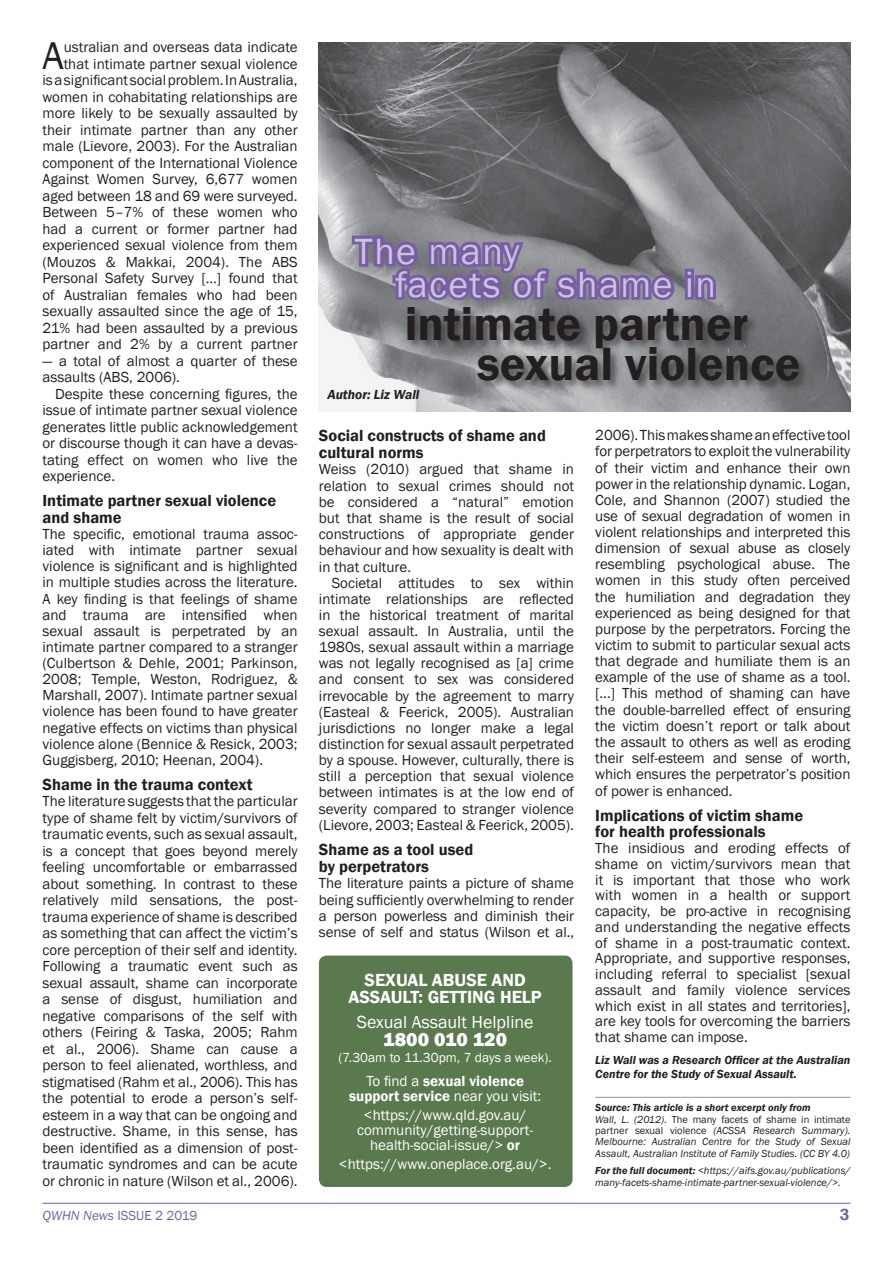
<style>
.page{position:relative;width:893px;height:1263px;background:#fff}
.page>*{position:absolute;margin:0;border:0;box-sizing:border-box;transform-origin:0 0}
.t1{font:600 48px/40.5px "Franklin Gothic";color:#231f20}
.t2{font:39.75px "Franklin Gothic";color:#231f20}
.t3{font:37.5px/33px "Franklin Gothic";letter-spacing:.04em;color:#cbc2df}
.t4{font:800 19.5px "Franklin Gothic";color:#fff}
.t5{font:600 18px/16.5px "Franklin Gothic";color:#fff;text-align:center}
.t6{font:18px "Franklin Gothic";color:#fff}
.t7{font:600 16.5px/16.5px "Franklin Gothic";color:#231f20}
.t8{font:600 16.5px "Franklin Gothic";color:#775da5}
.t9{font:15px/16.2px "Franklin Gothic";color:#231f20;text-align:justify}
.t10{font:15px/15px "Franklin Gothic";color:#fff;text-align:center}
.t11{font:600 15px/15px "Franklin Gothic";color:#fff;text-align:center}
.t12{font:13.5px "Franklin Gothic";color:#fff}
.t13{font:13.5px "Franklin Gothic";color:#775da5}
.t14{font:italic 600 13.5px "Franklin Gothic";color:#231f20}
.t15{font:italic 600 12px/13.5px "Franklin Gothic";color:#231f20}
.t16{font:italic 10.5px/11.6px "Franklin Gothic";color:#231f20}
.s1{font-weight:400}
.s2{font-weight:600}
.s3{font-style:normal}
.s4{font-style:italic}
</style>
<div class="page">
<hr style="left:43px;top:1203px;width:807px;height:1px;background:#775da5">
<img style="left:318px;top:43px;width:532px;height:368px">
<div style="left:405px;top:306px;width:405px;height:86px;background:#231f20;opacity:.6"></div>
<hr style="left:595px;top:1097px;width:255px;height:1px;background:#949698">
<div style="left:319px;top:955px;width:254px;height:232px;background:#5a794e;border-radius:8px"></div>
<svg style="left:349px;top:233px;width:329px;height:74px;background:#7a718e"></svg>
<div style="left:685px;top:269px;width:9px;height:9px;border:6px solid #775da5"></div>
<div style="left:685px;top:275px;width:9px;height:25px;border:6px solid #775da5"></div>
<svg style="left:692px;top:270px;width:27px;height:34px"></svg>
<h2 class="t2" style="left:42px;top:31px;width:23px">A</h2>
<p class="t9" style="left:43px;top:39px;width:257px;text-align:right">ustralian and overseas data indicate that intimate partner sexual violence<br>is a significant social problem. In Australia, women in cohabitating relationships are more likely to be sexually assaulted by their intimate partner than any other male (Lievore, 2003). For the Australian component of the International Violence Against Women Survey, 6,677 women aged between 18 and 69 were surveyed.<br>Between 5–7% of these women who had a current or former partner had experienced sexual violence from them (Mouzos &amp; Makkai, 2004). The ABS Personal Safety Survey […] found that of Australian females who had been sexually assaulted since the age of 15, 21% had been assaulted by a previous partner and 2% by a current partner</p>
<p class="t9" style="left:43px;top:353px;width:257px">— a total of almost a quarter of these assaults (ABS, 2006).</p>
<p class="t9" style="left:43px;top:386px;width:257px;text-indent:13px">Despite these concerning figures, the issue of intimate partner sexual violence generates little public acknowledgement or discourse though it can have a devas&shy;tating effect on women who live the experience.</p>
<p class="t7" style="left:43px;top:493px;width:235px">Intimate partner sexual violence and shame</p>
<p class="t9" style="left:43px;top:526px;width:257px">The specific, emotional trauma assoc&shy;iated with intimate partner sexual violence is significant and is highlighted in multiple studies across the literature.<br>A key finding is that feelings of shame and trauma are intensified when sexual assault is perpetrated by an intimate partner compared to a stranger (Culbertson &amp; Dehle, 2001; Parkinson, 2008; Temple, Weston, Rodriguez, &amp; Marshall, 2007). Intimate partner sexual violence has been found to have greater negative effects on victims than physical violence alone (Bennice &amp; Resick, 2003; Guggisberg, 2010; Heenan, 2004).</p>
<p class="t7" style="left:43px;top:776px;width:211px">Shame in the trauma context</p>
<p class="t9" style="left:43px;top:793px;width:257px">The literature suggests that the particular type of shame felt by victim/survivors of traumatic events, such as sexual assault, is a concept that goes beyond merely feeling uncomfortable or embarrassed about something. In contrast to these relatively mild sensations, the post&shy;trauma experience of shame is described as something that can affect the victim’s core perception of their self and identity.<br>Following a traumatic event such as sexual assault, shame can incorporate a sense of disgust, humiliation and negative comparisons of the self with others (Feiring &amp; Taska, 2005; Rahm et al., 2006). Shame can cause a person to feel alienated, worthless, and stigmatised (Rahm et al., 2006). This has the potential to erode a person’s self&shy;esteem in a way that can be ongoing and destructive. Shame, in this sense, has been identified as a dimension of post&shy;traumatic syndromes and can be acute or chronic in nature (Wilson et al., 2006).</p>
<h3 class="t3" style="left:395px;top:235px;width:322px;text-indent:-41px">The many<br>facets of shame in</h3>
<h1 class="t1" style="left:477px;top:304px;width:325px;text-indent:-72px">intimate partner sexual violence</h1>
<p class="t14" style="left:327px;top:386px;width:94px">Author: Liz Wall</p>
<p class="t7" style="left:319px;top:428px;width:229px">Social constructs of shame and cultural norms</p>
<p class="t9" style="left:319px;top:462px;width:257px">Weiss (2010) argued that shame in relation to sexual crimes should not be considered a “natural” emotion but that shame is the result of social constructions of appropriate gender behaviour and how sexuality is dealt with in that culture.</p>
<p class="t9" style="left:319px;top:575px;width:257px;text-indent:13px">Societal attitudes to sex within intimate relationships are reflected in the historical treatment of marital sexual assault. In Australia, until the 1980s, sexual assault within a marriage was not legally recognised as [a] crime and consent to sex was considered irrevocable by the agreement to marry (Easteal &amp; Feerick, 2005). Australian jurisdictions no longer make a legal distinction for sexual assault perpetrated by a spouse. However, culturally, there is still a perception that sexual violence between intimates is at the low end of severity compared to stranger violence (Lievore, 2003; Easteal &amp; Feerick, 2005).</p>
<p class="t7" style="left:319px;top:842px;width:156px">Shame as a tool used by perpetrators</p>
<p class="t9" style="left:319px;top:875px;width:257px">The literature paints a picture of shame being sufficiently overwhelming to render a person powerless and diminish their sense of self and status (Wilson et al.,</p>
<p class="t5" style="left:348px;top:972px;width:195px">SEXUAL ABUSE AND<br>ASSAULT: GETTING HELP</p>
<p class="t6" style="left:357px;top:1010px;width:178px">Sexual Assault Helpline</p>
<h3 class="t4" style="left:383px;top:1026px;width:125px">1800 010 120</h3>
<p class="t12" style="left:339px;top:1049px;width:215px">(7.30am to 11.30pm, 7 days a week).</p>
<p class="t11" style="left:349px;top:1073px;width:194px"><span class="s1">To find a</span> sexual violence support service <span class="s1">near you visit:</span></p>
<p class="t10" style="left:357px;top:1108px;width:178px">&lt;https://www.qld.gov.au/ community/getting-support&shy;health-social-issue/&gt; <span class="s2">or</span></p>
<p class="t10" style="left:339px;top:1157px;width:214px">&lt;https://www.oneplace.org.au/&gt;.</p>
<p class="t9" style="left:595px;top:428px;width:257px">2006). This makes shame an effective tool for perpetrators to exploit the vulnerability of their victim and enhance their own power in the relationship dynamic. Logan, Cole, and Shannon (2007) studied the use of sexual degradation of women in violent relationships and interpreted this dimension of sexual abuse as closely resembling psychological abuse. The women in this study often perceived the humiliation and degradation they experienced as being designed for that purpose by the perpetrators. Forcing the victim to submit to particular sexual acts that degrade and humiliate them is an example of the use of shame as a tool. [...] This method of shaming can have the double-barrelled effect of ensuring the victim doesn’t report or talk about the assault to others as well as eroding their self-esteem and sense of worth, which ensures the perpetrator’s position of power is enhanced.</p>
<p class="t7" style="left:595px;top:807px;width:209px">Implications of victim shame for health professionals</p>
<p class="t9" style="left:595px;top:840px;width:257px;line-height:15.8px">The insidious and eroding effects of shame on victim/survivors mean that it is important that those who work with women in a health or support capacity, be pro-active in recognising and understanding the negative effects of shame in a post-traumatic context.<br>Appropriate, and supportive responses, including referral to specialist [sexual assault and family violence services which exist in all states and territories], are key tools for overcoming the barriers that shame can impose.</p>
<p class="t15" style="left:595px;top:1053px;width:257px">Liz Wall was a Research Officer at the Australian<br>Centre for the Study of Sexual Assault.</p>
<p class="t16" style="left:595px;top:1102px;width:257px"><span class="s2">Source: This article is a short excerpt only from<br></span>Wall, L. (2012). <span class="s3">The many facets of shame in intimate partner sexual violence</span> (ACSSA Research Summary).<br>Melbourne: Australian Centre for the Study of Sexual Assault, Australian Institute of Family Studies. (CC BY 4.0)</p>
<p class="t16" style="left:595px;top:1164px;width:257px;line-height:12px"><span class="s2">For the full document:</span> &lt;https://aifs.gov.au/publications/ many-facets-shame-intimate-partner-sexual-violence/&gt;.</p>
<p class="t13" style="left:43px;top:1207px;width:156px"><span class="s4">QWHN News</span> ISSUE 2 2019</p>
<p class="t8" style="left:840px;top:1205px;width:11px">3</p>
</div>
